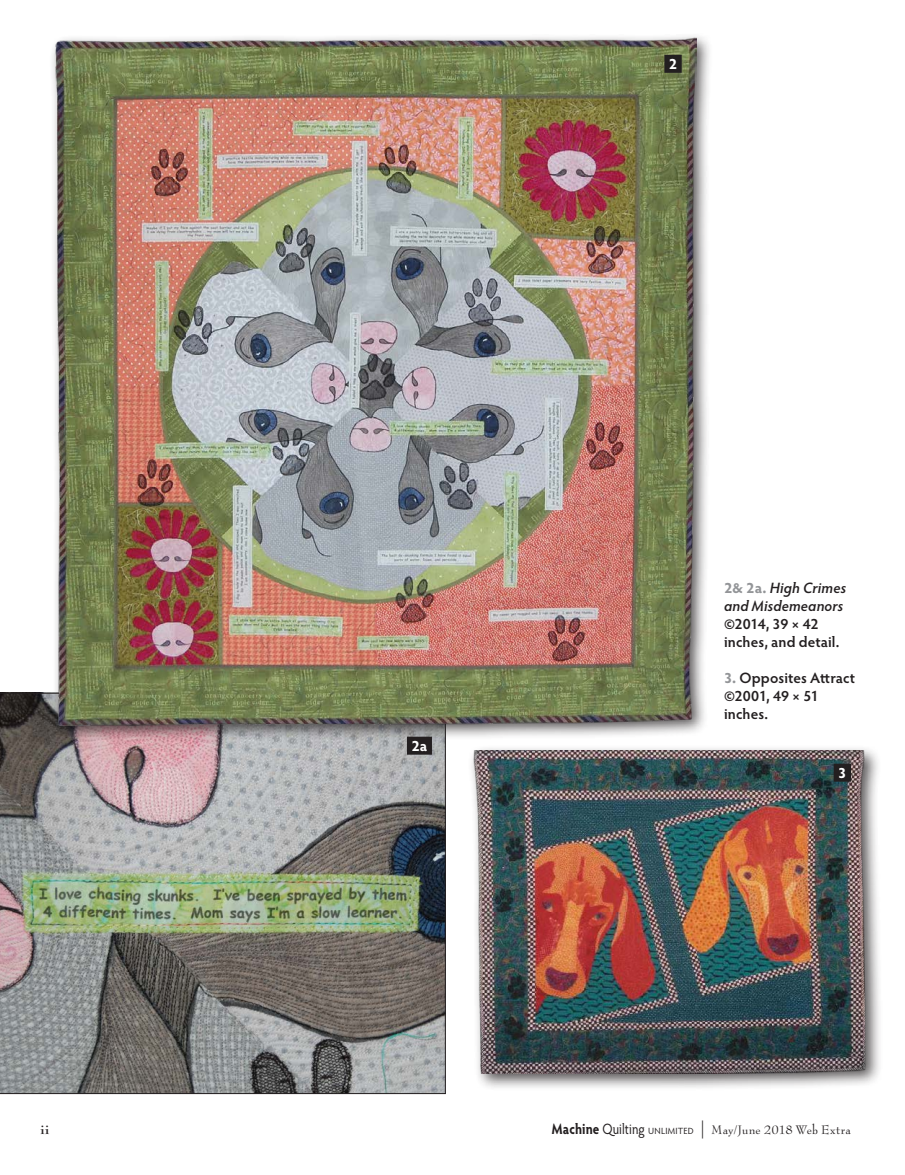
<style>
.page{position:relative;width:905px;height:1175px;background:#fff}
.page>*{position:absolute;margin:0;border:0;box-sizing:border-box;transform-origin:0 0}
.Caption_-_Hypatia{font:600 15px/18px "Hypatia Sans Pro";letter-spacing:.01em;color:#231f20}
.Photo_Number{font:700 15px "Hypatia Sans Pro";color:#fff}
.t1{font:700 15px "Bernhard Modern Std";color:#231f20}
.t2{font:13.5px "Bernhard Modern Std";letter-spacing:.01em;color:#231f20}
.s1{font-weight:700;color:#939598}
.s2{font-style:italic}
.s3{font-family:"Hypatia Sans Pro";font-weight:700;font-size:15px}
.s4{font-family:"Hypatia Sans Pro";font-size:15px}
.s5{font-family:"Hypatia Sans Pro";font-size:9px}
.s6{font-size:18px}
</style>
<div class="page">
<img style="left:0;top:693px;width:446px;height:401px">
<div style="left:49px;top:32px;width:664px;height:710px;background:#231f20;opacity:.75"></div>
<img style="left:52px;top:38px;width:645px;height:691px">
<div style="left:468px;top:744px;width:414px;height:346px;background:#231f20;opacity:.75"></div>
<img style="left:468px;top:751px;width:414px;height:322px">
<div style="left:664px;top:55px;width:17px;height:18px;background:#231f20"></div>
<div style="left:407px;top:736px;width:25px;height:18px;background:#231f20"></div>
<div style="left:833px;top:763px;width:18px;height:18px;background:#231f20"></div>
<p class="Photo_Number" style="left:411px;top:735px;width:17px">2a</p>
<p class="Photo_Number" style="left:669px;top:53px;width:10px">2</p>
<p class="Caption_-_Hypatia" style="left:724px;top:578px;width:124px"><span class="s1">2&amp; 2a.</span> <span class="s2">High Crimes and Misdemeanors </span>©2014, 39 × 42 inches, and detail.</p>
<p class="Caption_-_Hypatia" style="left:724px;top:668px;width:132px"><span class="s1">3.</span> Opposites Attract ©2001, 49 × 51 inches.</p>
<p class="Photo_Number" style="left:838px;top:762px;width:10px">3</p>
<p class="t1" style="left:40px;top:1121px;width:10px">ii</p>
<p class="t2" style="left:552px;top:1123px;width:300px"><span class="s3">Machine</span> <span class="s4">Quilting</span> <span class="s5">UNLIMITED</span> <span class="s6">|</span> May/June 2018 Web Extra</p>
</div>
